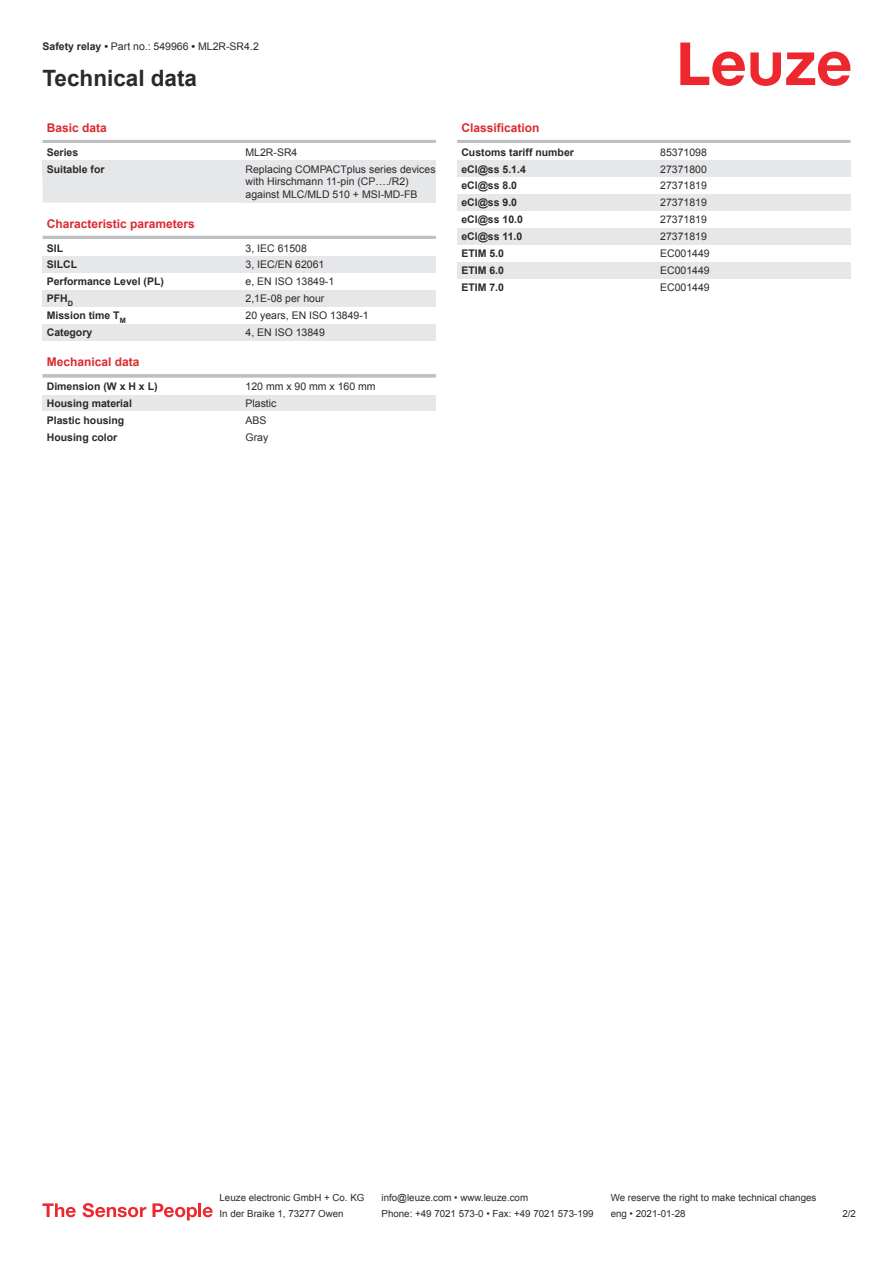
<style>
.page{position:relative;width:893px;height:1263px;background:#fff}
.page>*{position:absolute;margin:0;border:0;box-sizing:border-box;transform-origin:0 0}
.t1{font:700 22.5px "Arial";color:#2b292a}
.t2{font:700 12px "Arial";color:#db2a30}
.t3{font:10.5px/12.6px "Arial";color:#2b292a}
.t4{font:700 10.5px "Arial";color:#2b292a}
.t5{font:9.75px "Arial";color:#2b292a}
.s1{font-weight:700}
</style>
<div class="page">
<svg style="left:680px;top:43px;width:170px;height:43px"></svg>
<div style="left:43px;top:177px;width:393px;height:26px;background:#e6e7e9"></div>
<hr style="left:43px;top:140px;width:393px;height:3px;background:#bdbfc1">
<div style="left:43px;top:160px;width:199px;height:17px;background:#e6e7e9"></div>
<div style="left:242px;top:160px;width:194px;height:42px;background:#e6e7e9"></div>
<hr style="left:43px;top:236px;width:393px;height:3px;background:#bdbfc1">
<div style="left:43px;top:256px;width:199px;height:17px;background:#e6e7e9"></div>
<div style="left:242px;top:256px;width:194px;height:17px;background:#e6e7e9"></div>
<div style="left:43px;top:290px;width:199px;height:17px;background:#e6e7e9"></div>
<div style="left:242px;top:290px;width:194px;height:17px;background:#e6e7e9"></div>
<div style="left:43px;top:324px;width:199px;height:17px;background:#e6e7e9"></div>
<div style="left:242px;top:324px;width:194px;height:17px;background:#e6e7e9"></div>
<svg style="left:43px;top:374px;width:393px;height:4px;background:#c3c5c7"></svg>
<div style="left:43px;top:395px;width:199px;height:16px;background:#e6e7e9"></div>
<div style="left:242px;top:395px;width:194px;height:16px;background:#e6e7e9"></div>
<hr style="left:457px;top:140px;width:393px;height:3px;background:#bdbfc1">
<div style="left:457px;top:160px;width:200px;height:17px;background:#e6e7e9"></div>
<div style="left:657px;top:160px;width:193px;height:17px;background:#e6e7e9"></div>
<div style="left:457px;top:194px;width:200px;height:17px;background:#e6e7e9"></div>
<div style="left:657px;top:194px;width:193px;height:17px;background:#e6e7e9"></div>
<div style="left:457px;top:228px;width:200px;height:17px;background:#e6e7e9"></div>
<div style="left:657px;top:228px;width:193px;height:17px;background:#e6e7e9"></div>
<div style="left:457px;top:262px;width:200px;height:17px;background:#e6e7e9"></div>
<div style="left:657px;top:262px;width:193px;height:17px;background:#e6e7e9"></div>
<svg style="left:43px;top:1203px;width:33px;height:14px"></svg>
<svg style="left:83px;top:1203px;width:63px;height:14px"></svg>
<svg style="left:153px;top:1203px;width:44px;height:17px"></svg>
<hr style="left:198px;top:1203px;width:3px;height:14px;background:#ed272d">
<svg style="left:203px;top:1207px;width:10px;height:10px"></svg>
<p class="t3" style="left:43px;top:41px;width:218px"><span class="s1">Safety relay •</span> Part no.: 549966 <span class="s1">•</span> ML2R-SR4.2</p>
<h1 class="t1" style="left:43px;top:70px;width:156px">Technical data</h1>
<p class="t2" style="left:47px;top:123px;width:62px">Basic data</p>
<p class="t4" style="left:47px;top:148px;width:33px">Series</p>
<p class="t3" style="left:246px;top:147px;width:53px">ML2R-SR4</p>
<p class="t4" style="left:47px;top:165px;width:59px">Suitable for</p>
<p class="t3" style="left:246px;top:164px;width:192px">Replacing COMPACTplus series devices with Hirschmann 11-pin (CP…./R2) against MLC/MLD 510 + MSI-MD-FB</p>
<p class="t2" style="left:47px;top:219px;width:150px">Characteristic parameters</p>
<p class="t4" style="left:47px;top:244px;width:18px">SIL</p>
<p class="t3" style="left:246px;top:242px;width:63px">3, IEC 61508</p>
<p class="t4" style="left:47px;top:261px;width:32px">SILCL</p>
<p class="t3" style="left:246px;top:259px;width:80px">3, IEC/EN 62061</p>
<p class="t4" style="left:47px;top:278px;width:119px">Performance Level (PL)</p>
<p class="t3" style="left:246px;top:276px;width:90px">e, EN ISO 13849-1</p>
<p class="t4" style="left:47px;top:295px;width:28px">PFH<sub>D</sub></p>
<p class="t3" style="left:246px;top:293px;width:80px">2,1E-08 per hour</p>
<p class="t4" style="left:47px;top:311px;width:81px">Mission time T<sub>M</sub></p>
<p class="t3" style="left:246px;top:310px;width:125px">20 years, EN ISO 13849-1</p>
<p class="t4" style="left:47px;top:328px;width:47px">Category</p>
<p class="t3" style="left:246px;top:327px;width:81px">4, EN ISO 13849</p>
<p class="t2" style="left:47px;top:358px;width:94px">Mechanical data</p>
<p class="t4" style="left:47px;top:382px;width:112px">Dimension (W x H x L)</p>
<p class="t3" style="left:246px;top:381px;width:132px">120 mm x 90 mm x 160 mm</p>
<p class="t4" style="left:47px;top:399px;width:87px">Housing material</p>
<p class="t3" style="left:246px;top:398px;width:32px">Plastic</p>
<p class="t4" style="left:47px;top:416px;width:79px">Plastic housing</p>
<p class="t3" style="left:246px;top:415px;width:23px">ABS</p>
<p class="t4" style="left:47px;top:433px;width:72px">Housing color</p>
<p class="t3" style="left:246px;top:432px;width:24px">Gray</p>
<p class="t2" style="left:461px;top:123px;width:80px">Classification</p>
<p class="t4" style="left:461px;top:148px;width:114px">Customs tariff number</p>
<p class="t3" style="left:660px;top:147px;width:48px">85371098</p>
<p class="t4" style="left:461px;top:165px;width:66px">eCl@ss 5.1.4</p>
<p class="t3" style="left:660px;top:164px;width:48px">27371800</p>
<p class="t4" style="left:461px;top:182px;width:57px">eCl@ss 8.0</p>
<p class="t3" style="left:660px;top:180px;width:48px">27371819</p>
<p class="t4" style="left:461px;top:199px;width:57px">eCl@ss 9.0</p>
<p class="t3" style="left:660px;top:197px;width:48px">27371819</p>
<p class="t4" style="left:461px;top:216px;width:63px">eCl@ss 10.0</p>
<p class="t3" style="left:660px;top:214px;width:48px">27371819</p>
<p class="t4" style="left:461px;top:233px;width:63px">eCl@ss 11.0</p>
<p class="t3" style="left:660px;top:231px;width:48px">27371819</p>
<p class="t4" style="left:461px;top:249px;width:44px">ETIM 5.0</p>
<p class="t3" style="left:660px;top:248px;width:51px">EC001449</p>
<p class="t4" style="left:461px;top:266px;width:44px">ETIM 6.0</p>
<p class="t3" style="left:660px;top:265px;width:51px">EC001449</p>
<p class="t4" style="left:461px;top:283px;width:44px">ETIM 7.0</p>
<p class="t3" style="left:660px;top:282px;width:51px">EC001449</p>
<p class="t5" style="left:220px;top:1194px;width:146px">Leuze electronic GmbH + Co. KG</p>
<p class="t5" style="left:381px;top:1194px;width:148px">info@leuze.com • www.leuze.com</p>
<p class="t5" style="left:611px;top:1194px;width:207px">We reserve the right to make technical changes</p>
<p class="t5" style="left:220px;top:1210px;width:126px">In der Braike 1, 73277 Owen</p>
<p class="t5" style="left:381px;top:1210px;width:214px">Phone: +49 7021 573-0 • Fax: +49 7021 573-199</p>
<p class="t5" style="left:611px;top:1210px;width:76px">eng • 2021-01-28</p>
<p class="t5" style="left:842px;top:1210px;width:15px">2 /2</p>
</div>
